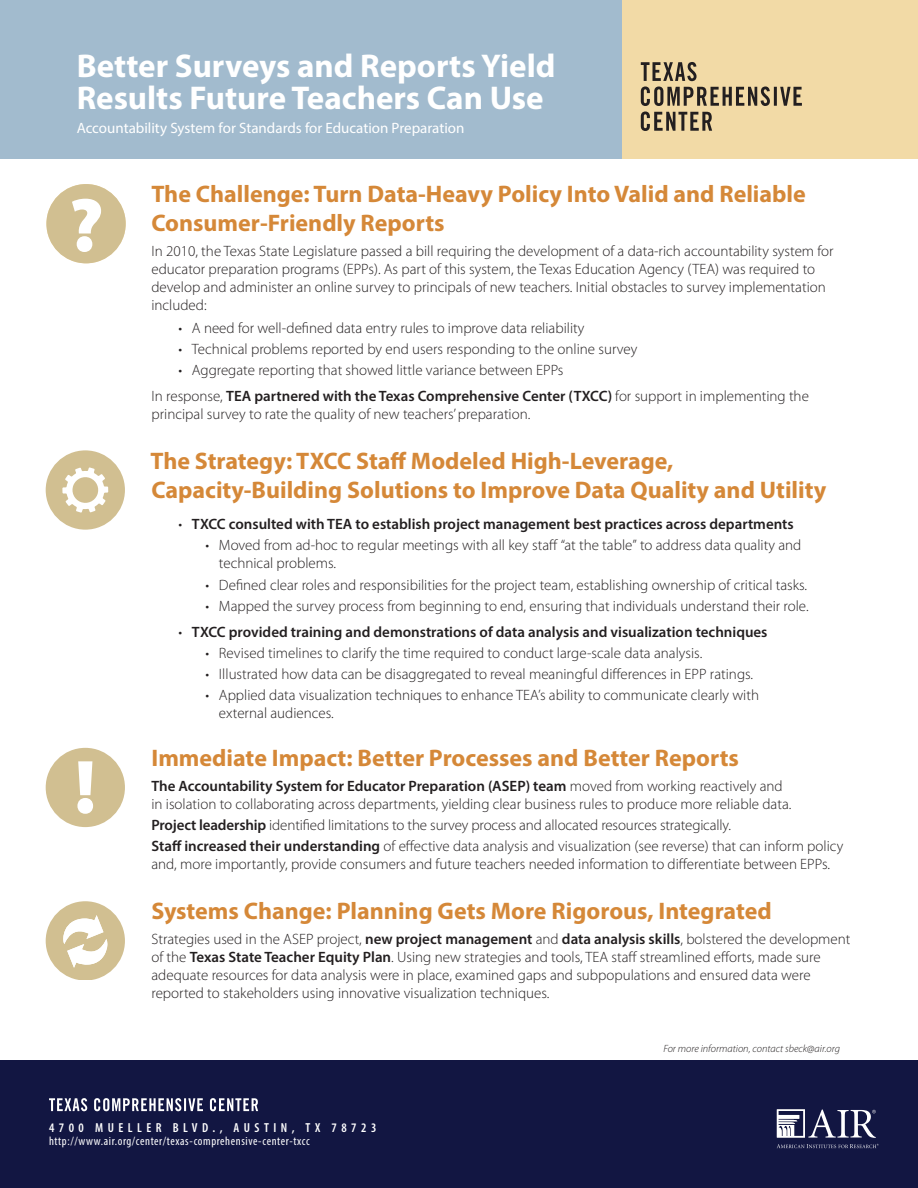
<style>
.page{position:relative;width:918px;height:1188px;background:#fff}
.page>*{position:absolute;margin:0;border:0;box-sizing:border-box;transform-origin:0 0}
.t1{font:900 76.5px "Myriad Pro";color:#fff}
.t2{font:700 33px/31.5px "Myriad Pro";color:#fff}
.t3{font:700 24px/28.8px "Myriad Pro";color:#d58838}
.t4{font:300 15px/18px "Myriad Pro";color:#231f20}
.t5{font:600 15px "Myriad Pro";color:#231f20}
.t6{font:15px "Myriad Pro";color:#fff}
.t7{font:600 condensed 13.05px "Myriad Pro";letter-spacing:.345em;color:#fff}
.t8{font:condensed 12.15px "Myriad Pro";letter-spacing:.05em;color:#fff}
.t9{font:italic 300 10.5px "Myriad Pro";color:#231f20}
.s1{font-weight:600}
.s2{font-weight:300}
</style>
<div class="page">
<div style="left:0;top:1060px;width:918px;height:128px;background:#121642"></div>
<div style="left:0;top:0;width:622px;height:159px;background:#a2bbce"></div>
<div style="left:622px;top:0;width:296px;height:159px;background:#f2daa6"></div>
<svg style="left:777px;top:1109px;width:99px;height:29px"></svg>
<svg style="left:777px;top:1144px;width:102px;height:4px"></svg>
<svg style="left:641px;top:87px;width:161px;height:44px"></svg>
<svg style="left:49px;top:1098px;width:209px;height:13px"></svg>
<svg style="left:641px;top:62px;width:56px;height:19px"></svg>
<div style="left:46px;top:450px;width:78px;height:80px;background:#d1bf91;border-radius:50%"></div>
<svg style="left:62px;top:467px;width:46px;height:46px"></svg>
<div style="left:46px;top:748px;width:78px;height:79px;background:#d1bf91;border-radius:50%"></div>
<div style="left:46px;top:901px;width:78px;height:79px;background:#d1bf91;border-radius:50%"></div>
<svg style="left:63px;top:915px;width:44px;height:53px"></svg>
<div style="left:46px;top:184px;width:79px;height:79px;background:#d1bf91;border-radius:50%"></div>
<h2 class="t2" style="left:77px;top:49px;width:480px">Better Surveys and Reports Yield<br>Results Future Teachers Can Use</h2>
<p class="t6" style="left:77px;top:119px;width:389px">Accountability System for Standards for Education Preparation</p>
<h1 class="t1" style="left:68px;top:174px;width:37px">?</h1>
<h1 class="t1" style="left:74px;top:736px;width:23px">!</h1>
<h3 class="t3" style="left:151px;top:179px;width:656px">The Challenge: Turn Data-Heavy Policy Into Valid and Reliable<br>Consumer-Friendly Reports</h3>
<p class="t4" style="left:151px;top:241px;width:684px">In 2010, the Texas State Legislature passed a bill requiring the development of a data-rich accountability system for educator preparation programs (EPPs). As part of this system, the Texas Education Agency (TEA) was required to develop and administer an online survey to principals of new teachers. Initial obstacles to survey implementation included:</p>
<p class="t4" style="left:178px;top:319px;width:408px">• A need for well-defined data entry rules to improve data reliability</p>
<p class="t4" style="left:178px;top:340px;width:461px">• Technical problems reported by end users responding to the online survey</p>
<p class="t4" style="left:151px;top:357px;width:659px;line-height:25.8px;text-indent:27px">• Aggregate reporting that showed little variance between EPPs<br>In response, <span class="s1">TEA partnered with the Texas Comprehensive Center (TXCC)</span> for support in implementing the</p>
<p class="t4" style="left:151px;top:405px;width:380px">principal survey to rate the quality of new teachers’ preparation.</p>
<h3 class="t3" style="left:151px;top:446px;width:677px">The Strategy: TXCC Staff Modeled High-Leverage,<br>Capacity-Building Solutions to Improve Data Quality and Utility</h3>
<p class="t5" style="left:178px;top:515px;width:617px"><span class="s2">•</span> TXCC consulted with TEA to establish project management best practices across departments</p>
<p class="t4" style="left:219px;top:536px;width:584px;text-indent:-14px">• Moved from ad-hoc to regular meetings with all key staff “at the table” to address data quality and technical problems.</p>
<p class="t4" style="left:205px;top:576px;width:603px">• Defined clear roles and responsibilities for the project team, establishing ownership of critical tasks.</p>
<p class="t4" style="left:205px;top:597px;width:605px">• Mapped the survey process from beginning to end, ensuring that individuals understand their role.</p>
<p class="t5" style="left:178px;top:622px;width:591px"><span class="s2">•</span> TXCC provided training and demonstrations of data analysis and visualization techniques</p>
<p class="t4" style="left:205px;top:644px;width:498px">• Revised timelines to clarify the time required to conduct large-scale data analysis.</p>
<p class="t4" style="left:205px;top:665px;width:549px">• Illustrated how data can be disaggregated to reveal meaningful differences in EPP ratings.</p>
<p class="t4" style="left:219px;top:686px;width:542px;text-indent:-14px">• Applied data visualization techniques to enhance TEA’s ability to communicate clearly with external audiences.</p>
<h3 class="t3" style="left:151px;top:743px;width:589px">Immediate Impact: Better Processes and Better Reports</h3>
<p class="t4" style="left:151px;top:777px;width:641px"><span class="s1">The Accountability System for Educator Preparation (ASEP) team</span> moved from working reactively and in isolation to collaborating across departments, yielding clear business rules to produce more reliable data.</p>
<p class="t4" style="left:151px;top:814px;width:693px;line-height:21px"><span class="s1">Project leadership</span> identified limitations to the survey process and allocated resources strategically.<br><span class="s1">Staff increased their understanding</span> of effective data analysis and visualization (see reverse) that can inform policy</p>
<p class="t4" style="left:151px;top:855px;width:680px">and, more importantly, provide consumers and future teachers needed information to differentiate between EPPs.</p>
<h3 class="t3" style="left:151px;top:896px;width:622px">Systems Change: Planning Gets More Rigorous, Integrated</h3>
<p class="t4" style="left:151px;top:930px;width:701px">Strategies used in the ASEP project, <span class="s1">new project management</span> and <span class="s1">data analysis skills</span>, bolstered the development of the <span class="s1">Texas State Teacher Equity Plan</span>. Using new strategies and tools, TEA staff streamlined efforts, made sure adequate resources for data analysis were in place, examined gaps and subpopulations and ensured data were reported to stakeholders using innovative visualization techniques.</p>
<p class="t9" style="left:663px;top:1042px;width:178px">For more information, contact sbeck@air.org</p>
<p class="t7" style="left:49px;top:1120px;width:329px">4700 MUELLER BLVD., AUSTIN, TX 78723</p>
<p class="t8" style="left:49px;top:1134px;width:262px">http://www.air.org/center/texas-comprehensive-center-txcc</p>
</div>
